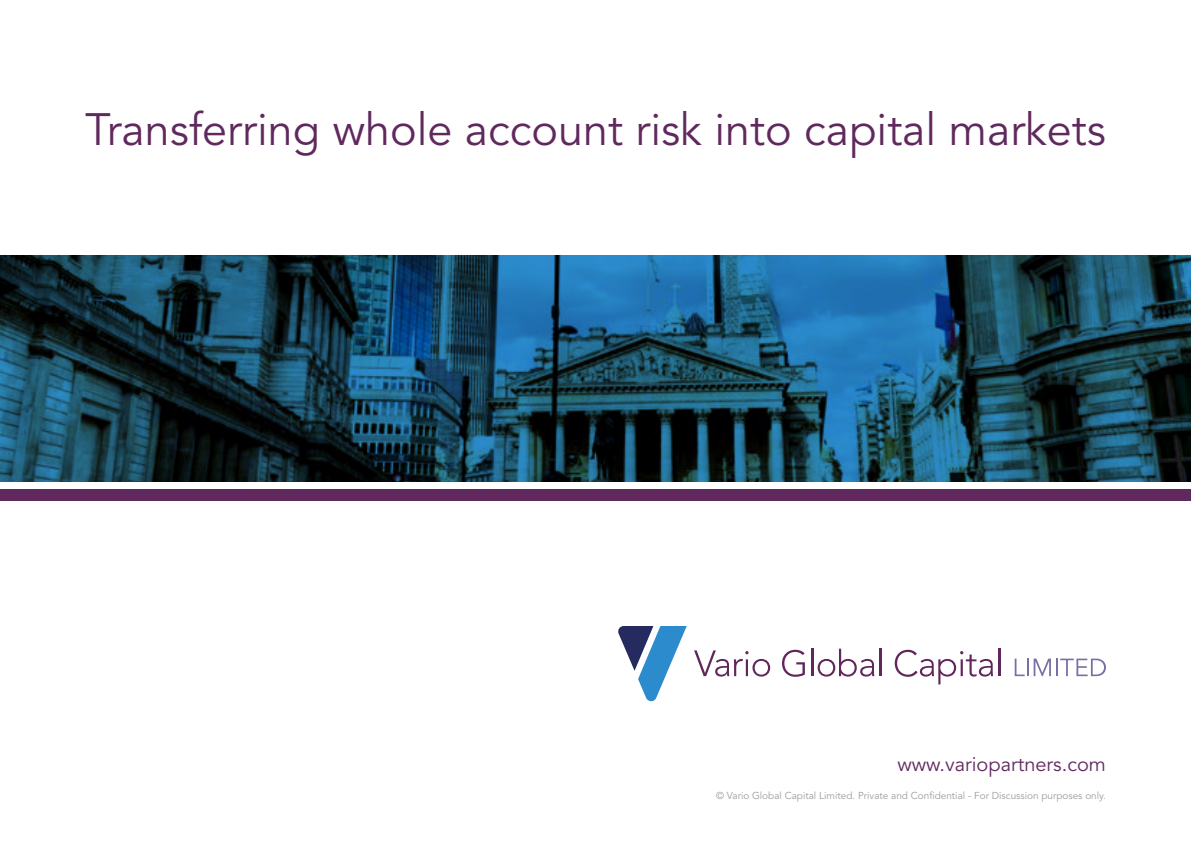
<style>
.page{position:relative;width:1191px;height:842px;background:#fff}
.page>*{position:absolute;margin:0;border:0;box-sizing:border-box;transform-origin:0 0}
.t1{font:45px "Avenir LT Std";color:#60295e}
.t2{font:20px "Avenir LT Std";color:#60295e}
.t3{font:10px "Avenir LT Std";color:#9d9d9c}
</style>
<div class="page">
<div style="left:0;top:490px;width:1191px;height:11px;background:#60295e"></div>
<svg style="left:694px;top:650px;width:76px;height:27px"></svg>
<svg style="left:782px;top:650px;width:23px;height:27px"></svg>
<hr style="left:811px;top:649px;width:2px;height:27px;background:#62275a">
<svg style="left:817px;top:649px;width:57px;height:28px"></svg>
<hr style="left:879px;top:649px;width:2px;height:27px;background:#62275a">
<svg style="left:894px;top:650px;width:99px;height:34px"></svg>
<hr style="left:998px;top:649px;width:2px;height:27px;background:#62275a">
<svg style="left:1014px;top:659px;width:92px;height:17px"></svg>
<svg style="left:618px;top:626px;width:68px;height:75px"></svg>
<svg style="left:0;top:255px;width:1191px;height:227px;background:#17455d"></svg>
<h1 class="t1" style="left:85px;top:104px;width:1022px">Transferring whole account risk into capital markets</h1>
<h2 class="t2" style="left:897px;top:753px;width:210px">www.variopartners.com</h2>
<p class="t3" style="left:716px;top:790px;width:391px">© Vario Global Capital Limited. Private and Confidential - For Discussion purposes only.</p>
</div>
